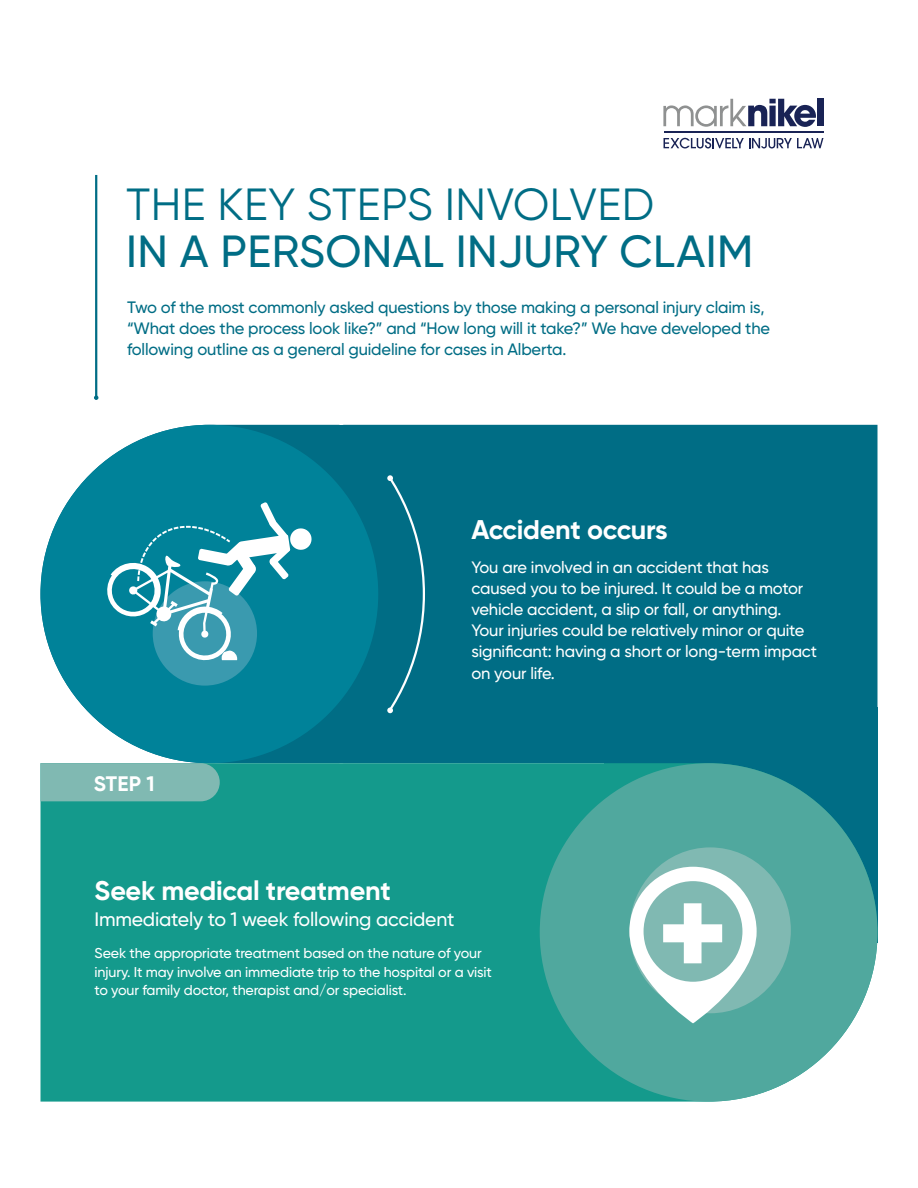
<style>
.page{position:relative;width:918px;height:1188px;background:#fff}
.page>*{position:absolute;margin:0;border:0;box-sizing:border-box;transform-origin:0 0}
.t1{font:500 45px "Gilroy";letter-spacing:.01em;color:#006d85}
.t2{font:45px "Gilroy";letter-spacing:.01em;color:#006d85}
.t3{font:700 27px "Gilroy";letter-spacing:-.01em;color:#fff}
.t4{font:700 21px "Gilroy";color:#fff}
.t5{font:500 19.5px "Gilroy";letter-spacing:-.01em;color:#fff}
.t6{font:500 16.5px/21px "Gilroy";letter-spacing:-.01em;color:#fff}
.t7{font:500 16.5px/21px "Gilroy";letter-spacing:-.01em;color:#006d85}
.t8{font:500 14.25px/18.8px "Gilroy";letter-spacing:-.01em;color:#fff}
</style>
<div class="page">
<div style="left:425px;top:425px;width:453px;height:338px;background:#006d85"></div>
<hr style="left:95px;top:175px;width:2px;height:223px;background:#006d85">
<svg style="left:663px;top:99px;width:153px;height:28px"></svg>
<div style="left:817px;top:99px;width:6px;height:27px;background:#192355"></div>
<svg style="left:664px;top:138px;width:160px;height:10px"></svg>
<hr style="left:664px;top:132px;width:159px;height:1px;background:#192355">
<svg style="left:40px;top:378px;width:385px;height:432px"></svg>
<svg style="left:41px;top:763px;width:837px;height:339px;background:#1b9c8f"></svg>
<div style="left:540px;top:763px;width:338px;height:339px;background:#50a89e;border-radius:50%"></div>
<div style="left:338px;top:425px;width:75px;height:52px;background:#006d85"></div>
<div style="left:338px;top:711px;width:75px;height:52px;background:#006d85"></div>
<svg style="left:387px;top:475px;width:6px;height:6px"></svg>
<svg style="left:387px;top:708px;width:6px;height:5px"></svg>
<div style="left:41px;top:763px;width:179px;height:38px;background:#80b9b2"></div>
<div style="left:630px;top:847px;width:161px;height:166px;background:#80b9b2;border-radius:50%"></div>
<svg style="left:629px;top:867px;width:128px;height:156px"></svg>
<h1 class="t2" style="left:126px;top:177px;width:529px">THE KEY STEPS INVOLVED</h1>
<h1 class="t1" style="left:126px;top:223px;width:629px">IN A PERSONAL INJURY CLAIM</h1>
<p class="t7" style="left:127px;top:297px;width:645px">Two of the most commonly asked questions by those making a personal injury claim is, “What does the process look like?” and “How long will it take?” We have developed the following outline as a general guideline for cases in Alberta.</p>
<p class="t4" style="left:94px;top:771px;width:62px">STEP 1</p>
<h2 class="t3" style="left:471px;top:513px;width:198px">Accident occurs</h2>
<p class="t6" style="left:471px;top:557px;width:347px">You are involved in an accident that has caused you to be injured. It could be a motor vehicle accident, a slip or fall, or anything.<br>Your injuries could be relatively minor or quite significant: having a short or long-term impact on your life.</p>
<h2 class="t3" style="left:94px;top:874px;width:298px">Seek medical treatment</h2>
<p class="t5" style="left:94px;top:907px;width:362px">Immediately to 1 week following accident</p>
<p class="t8" style="left:94px;top:943px;width:399px">Seek the appropriate treatment based on the nature of your injury. It may involve an immediate trip to the hospital or a visit to your family doctor, therapist and/or specialist.</p>
</div>
